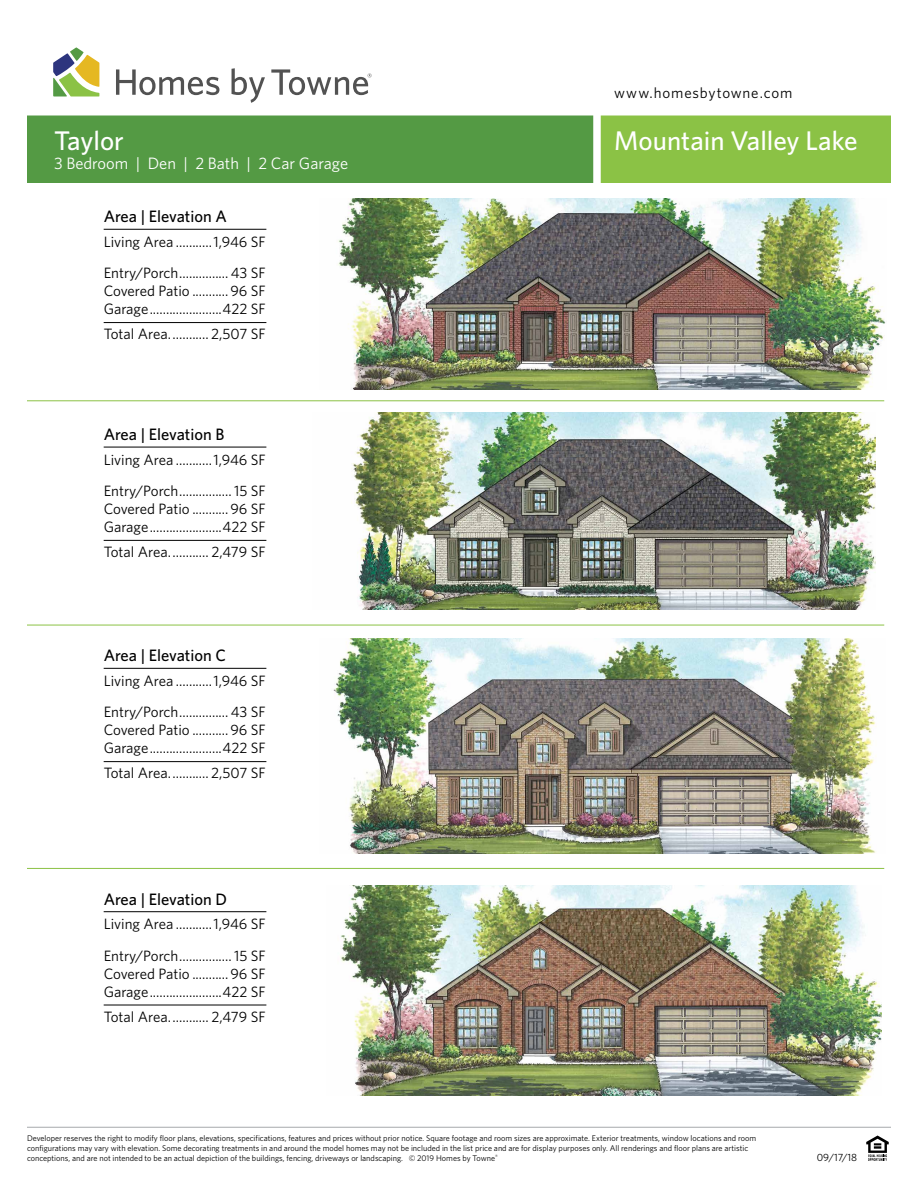
<style>
.page{position:relative;width:918px;height:1188px;background:#fff}
.page>*{position:absolute;margin:0;border:0;box-sizing:border-box;transform-origin:0 0}
.t1{font:500 27px "Whitney";color:#fff}
.t2{font:500 16.5px "Whitney";color:#000}
.t3{font:16.5px "Whitney";color:#fff}
.t4{font:15px/31.5px "Whitney";color:#000}
.t5{font:15px "Whitney";letter-spacing:.055em;color:#000}
.t6{font:10.5px "Whitney";color:#000}
.t7{font:8.25px/9.9px "Whitney";color:#000}
</style>
<div class="page">
<hr style="left:27px;top:1127px;width:864px;height:1px;background:#a7a9ac">
<svg style="left:866px;top:1136px;width:23px;height:25px"></svg>
<svg style="left:53px;top:47px;width:46px;height:49px"></svg>
<svg style="left:116px;top:69px;width:103px;height:26px"></svg>
<svg style="left:232px;top:68px;width:33px;height:35px"></svg>
<svg style="left:271px;top:69px;width:101px;height:26px"></svg>
<div style="left:27px;top:116px;width:570px;height:67px;background:#549a44"></div>
<div style="left:597px;top:116px;width:294px;height:67px;background:#8bc245"></div>
<div style="left:593px;top:113px;width:8px;height:70px;background:#fff"></div>
<hr style="left:104px;top:229px;width:162px;height:1px;background:#000">
<hr style="left:104px;top:322px;width:162px;height:1px;background:#000">
<img style="left:338px;top:198px;width:548px;height:192px">
<hr style="left:104px;top:447px;width:162px;height:1px;background:#000">
<hr style="left:104px;top:540px;width:162px;height:1px;background:#000">
<img style="left:351px;top:413px;width:524px;height:197px">
<hr style="left:27px;top:400px;width:857px;height:1px;background:#8bc245">
<hr style="left:27px;top:625px;width:857px;height:1px;background:#8bc245">
<hr style="left:104px;top:668px;width:162px;height:1px;background:#000">
<hr style="left:104px;top:761px;width:162px;height:1px;background:#000">
<img style="left:333px;top:639px;width:543px;height:214px">
<hr style="left:27px;top:868px;width:857px;height:1px;background:#8bc245">
<hr style="left:104px;top:911px;width:162px;height:1px;background:#000">
<hr style="left:104px;top:1005px;width:162px;height:1px;background:#000">
<img style="left:340px;top:885px;width:541px;height:211px">
<p class="t5" style="left:614px;top:83px;width:180px">www.homesbytowne.com</p>
<h1 class="t1" style="left:54px;top:122px;width:71px">Taylor</h1>
<h1 class="t1" style="left:614px;top:122px;width:245px">Mountain Valley Lake</h1>
<p class="t3" style="left:54px;top:153px;width:296px">3 Bedroom | Den | 2 Bath | 2 Car Garage</p>
<p class="t2" style="left:104px;top:205px;width:125px">Area | Elevation A</p>
<p class="t4" style="left:104px;top:226px;width:163px">Living Area ...........1,946 SF<br>Entry/Porch...............43 SF</p>
<p class="t4" style="left:104px;top:282px;width:164px;line-height:18px">Covered Patio ...........96 SF<br>Garage......................422 SF</p>
<p class="t4" style="left:104px;top:318px;width:163px">Total Area............ 2,507 SF</p>
<p class="t2" style="left:104px;top:423px;width:122px">Area | Elevation B</p>
<p class="t4" style="left:104px;top:443px;width:163px">Living Area ...........1,946 SF<br>Entry/Porch................ 15 SF</p>
<p class="t4" style="left:104px;top:500px;width:164px;line-height:18px">Covered Patio ...........96 SF<br>Garage......................422 SF</p>
<p class="t4" style="left:104px;top:536px;width:163px">Total Area............ 2,479 SF</p>
<p class="t2" style="left:104px;top:645px;width:124px">Area | Elevation C</p>
<p class="t4" style="left:104px;top:665px;width:163px">Living Area ...........1,946 SF<br>Entry/Porch...............43 SF</p>
<p class="t4" style="left:104px;top:721px;width:164px;line-height:18px">Covered Patio ...........96 SF<br>Garage......................422 SF</p>
<p class="t4" style="left:104px;top:757px;width:163px">Total Area............ 2,507 SF</p>
<p class="t2" style="left:104px;top:888px;width:125px">Area | Elevation D</p>
<p class="t4" style="left:104px;top:908px;width:163px">Living Area ...........1,946 SF<br>Entry/Porch................ 15 SF</p>
<p class="t4" style="left:104px;top:964px;width:164px;line-height:18px">Covered Patio ...........96 SF<br>Garage......................422 SF</p>
<p class="t4" style="left:104px;top:1000px;width:163px">Total Area............ 2,479 SF</p>
<p class="t7" style="left:27px;top:1133px;width:731px">Developer reserves the right to modify floor plans, elevations, specifications, features and prices without prior notice. Square footage and room sizes are approximate. Exterior treatments, window locations and room configurations may vary with elevation. Some decorating treatments in and around the model homes may not be included in the list price and are for display purposes only. All renderings and floor plans are artistic conceptions, and are not intended to be an actual depiction of the buildings, fencing, driveways or landscaping. © 2019 Homes by Towne<sup>®</sup></p>
<p class="t6" style="left:817px;top:1150px;width:42px">09/17/18</p>
</div>
